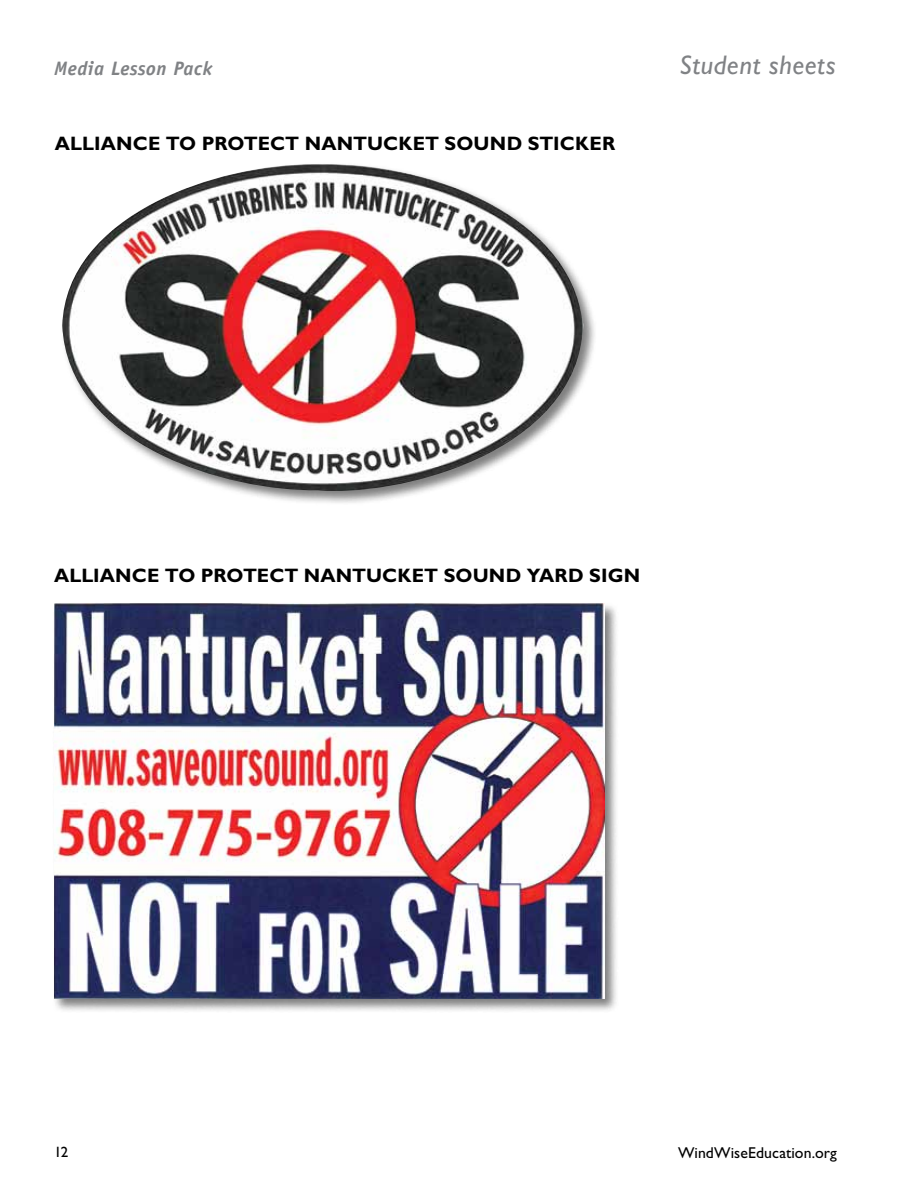
<style>
.page{position:relative;width:918px;height:1188px;background:#fff}
.page>*{position:absolute;margin:0;border:0;box-sizing:border-box;transform-origin:0 0}
.t1{font:italic 27px "Gill Sans";letter-spacing:.02em;color:#808285}
.t2{font:700 19.5px "Gill Sans";letter-spacing:.005em;color:#000}
.t3{font:italic 700 19.5px "Officina Sans Std";letter-spacing:.025em;color:#808285}
.t4{font:15.75px "Gill Sans";letter-spacing:.005em;color:#000}
.t5{font:15px "Gill Sans";color:#000}
</style>
<div class="page">
<div style="left:60px;top:162px;width:538px;height:344px;background:#000;opacity:.5"></div>
<img style="left:62px;top:162px;width:521px;height:330px">
<div style="left:52px;top:602px;width:567px;height:411px;background:#000;opacity:.5"></div>
<img style="left:54px;top:604px;width:550px;height:394px">
<p class="t3" style="left:54px;top:56px;width:160px">Media lesson Pack</p>
<p class="t1" style="left:680px;top:50px;width:158px">Student sheets</p>
<p class="t2" style="left:55px;top:132px;width:562px">ALLIANCE TO PROTECT NANTUCKET SOUND STICKER</p>
<p class="t2" style="left:54px;top:564px;width:588px">ALLIANCE TO PROTECT NANTUCKET SOUND YARD SIGN</p>
<p class="t5" style="left:54px;top:1144px;width:16px">12</p>
<p class="t4" style="left:678px;top:1144px;width:160px">WindWiseEducation.org</p>
</div>
